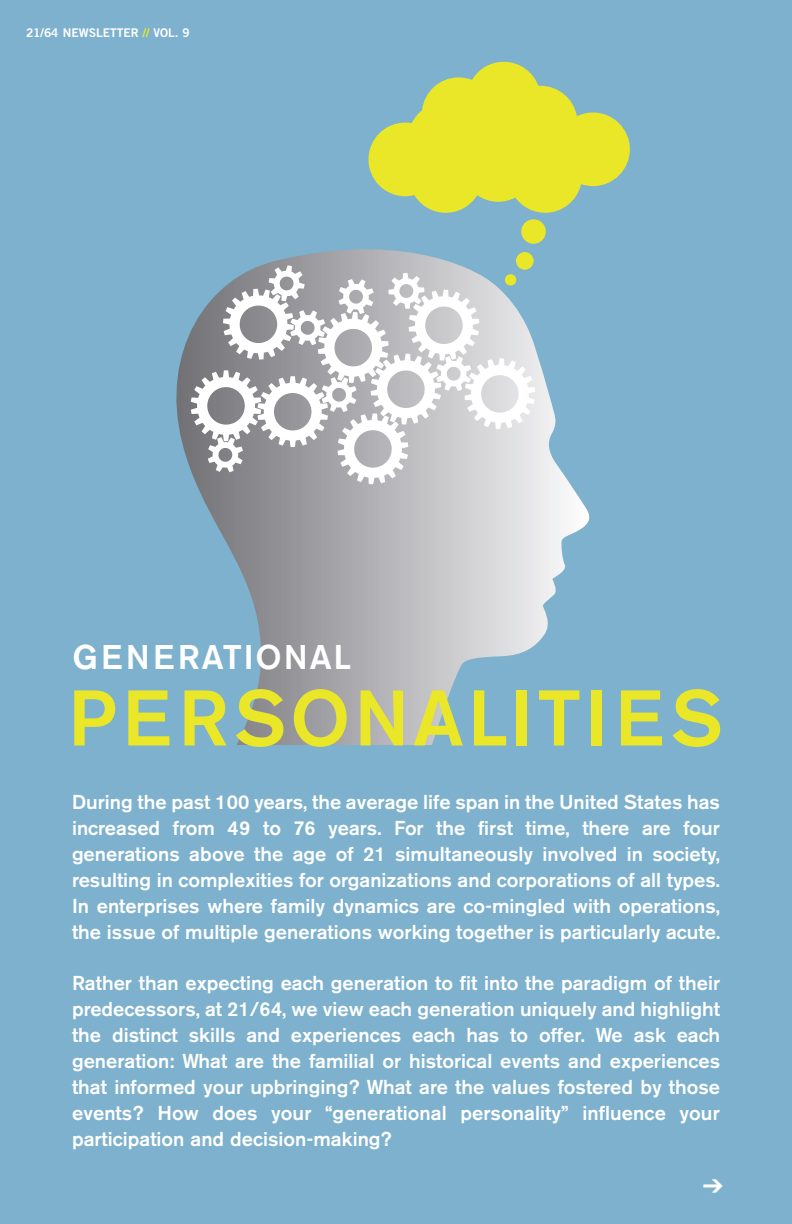
<style>
.page{position:relative;width:792px;height:1224px;background:#7db1cd}
.page>*{position:absolute;margin:0;border:0;box-sizing:border-box;transform-origin:0 0}
.t1{font:500 78px "Akzidenz Grotesk BE";letter-spacing:.05em;color:#e9e727}
.t2{font:500 34px "Akzidenz Grotesk BE";letter-spacing:.055em;color:#fff}
.t3{font:500 20px/26px "Akzidenz Grotesk BE";color:#fff;text-align:justify}
.t4{font:12px "Trade Gothic Bold Two";color:#fff}
.s1{color:#e9e727}
</style>
<div class="page">
<svg style="left:176px;top:227px;width:414px;height:518px"></svg>
<svg style="left:191px;top:265px;width:344px;height:219px;background:#c2c5c8"></svg>
<div style="left:505px;top:274px;width:11px;height:12px;background:#e9e727;border-radius:50%"></div>
<div style="left:516px;top:252px;width:18px;height:18px;background:#e9e727;border-radius:50%"></div>
<div style="left:521px;top:219px;width:25px;height:25px;background:#e9e727;border-radius:50%"></div>
<svg style="left:368px;top:62px;width:262px;height:151px;fill:#e9e727"></svg>
<p class="t4" style="left:26px;top:28px;width:165px">21/64 NEWSLETTER <span class="s1">//</span> VOL. 9</p>
<h2 class="t2" style="left:72px;top:645px;width:280px">GENERATIONAL</h2>
<h1 class="t1" style="left:68px;top:690px;width:657px">PERSONALITIES</h1>
<p class="t3" style="left:72px;top:791px;width:650px">During the past 100 years, the average life span in the United States has increased from 49 to 76 years. For the first time, there are four generations above the age of 21 simultaneously involved in society, resulting in complexities for organizations and corporations of all types.<br>In enterprises where family dynamics are co-mingled with operations, the issue of multiple generations working together is particularly acute.</p>
<p class="t3" style="left:72px;top:972px;width:650px">Rather than expecting each generation to fit into the paradigm of their predecessors, at 21/64, we view each generation uniquely and highlight the distinct skills and experiences each has to offer. We ask each generation: What are the familial or historical events and experiences that informed your upbringing? What are the values fostered by those events? How does your “generational personality” influence your participation and decision-making?</p>
</div>
